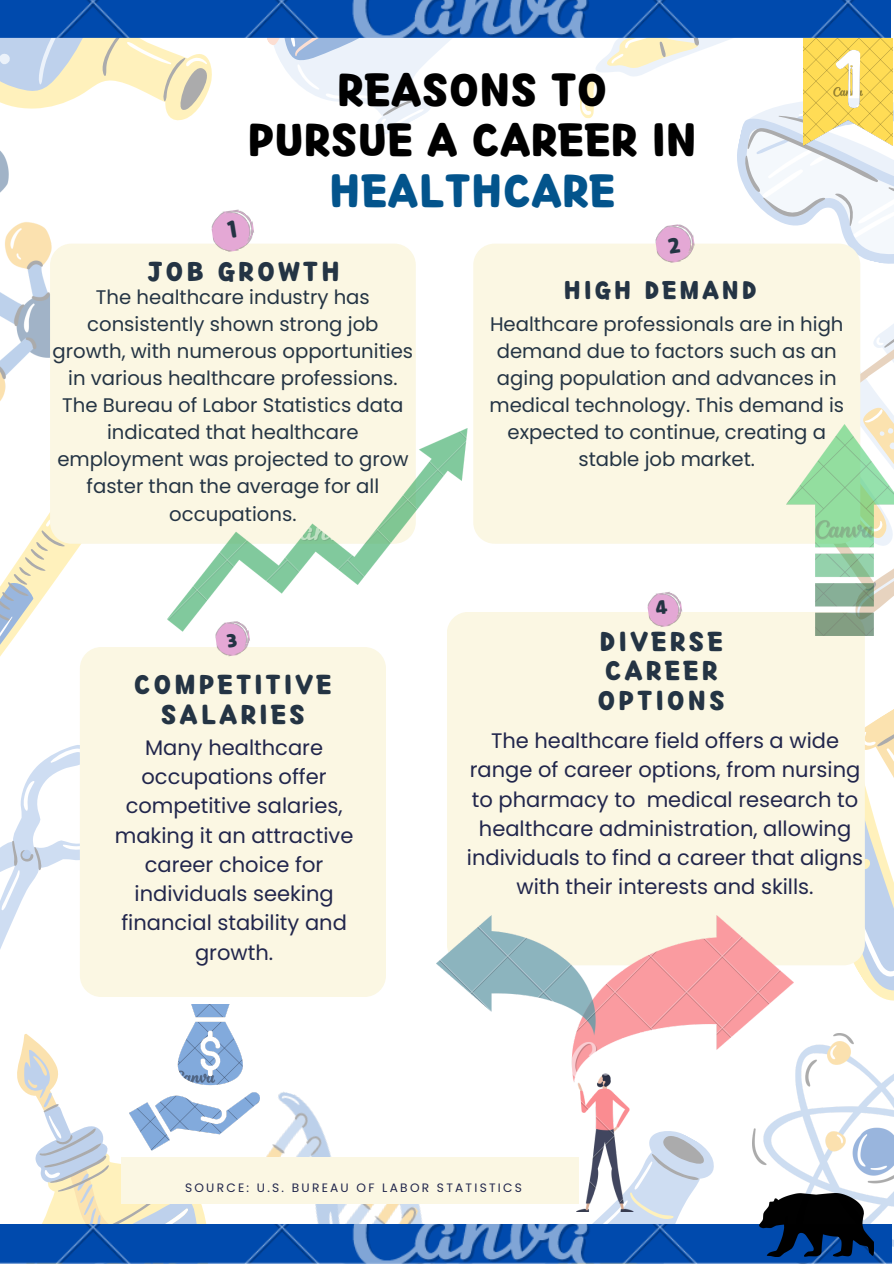
<style>
.page{position:relative;width:894px;height:1264px;background:#fff}
.page>*{position:absolute;margin:0;border:0;box-sizing:border-box;transform-origin:0 0}
.t1{font:48.3px/50.7px "TT Claytoy R";color:#000;text-align:center}
.t2{font:28.5px/29.2px "TT Claytoy R";letter-spacing:.1em;color:#243444;text-align:center}
.t3{font:26.7px "TT Claytoy R";letter-spacing:.1em;color:#243444}
.t4{font:21px/29.2px "Poppins";color:#21264c;text-align:center}
.t5{font:19.65px/27px "Poppins";color:#243444;text-align:center}
.t6{font:12.15px "Poppins";letter-spacing:.185em;color:#21264c}
.s1{color:#03548c}
</style>
<div class="page">
<svg style="left:0;top:1100px;width:211px;height:163px"></svg>
<svg style="left:756px;top:324px;width:137px;height:220px"></svg>
<img style="left:211px;top:1092px;width:290px;height:171px">
<img style="left:0;top:280px;width:50px;height:121px">
<img style="left:752px;top:1033px;width:141px;height:230px">
<svg style="left:793px;top:983px;width:100px;height:18px"></svg>
<svg style="left:793px;top:665px;width:100px;height:318px"></svg>
<svg style="left:501px;top:1211px;width:251px;height:52px"></svg>
<svg style="left:0;top:752px;width:97px;height:343px"></svg>
<svg style="left:0;top:512px;width:120px;height:240px"></svg>
<div style="left:121px;top:1157px;width:457px;height:46px;background:#fbf7e3"></div>
<img style="left:0;top:1224px;width:891px;height:38px">
<img style="left:759px;top:1193px;width:114px;height:63px">
<div style="left:50px;top:243px;width:365px;height:300px;background:#fbf7e3;border-radius:21px"></div>
<div style="left:473px;top:280px;width:387px;height:263px;background:#fbf7e3"></div>
<img style="left:167px;top:429px;width:300px;height:202px">
<div style="left:80px;top:647px;width:306px;height:350px;background:#fbf7e3;border-radius:21px"></div>
<img style="left:214px;top:619px;width:38px;height:38px">
<img style="left:130px;top:1004px;width:129px;height:146px">
<div style="left:446px;top:612px;width:418px;height:353px;background:#fbf7e3;border-radius:21px"></div>
<img style="left:786px;top:424px;width:107px;height:212px">
<img style="left:647px;top:591px;width:35px;height:36px">
<img style="left:436px;top:915px;width:357px;height:296px">
<svg style="left:0;top:0;width:893px;height:280px"></svg>
<svg style="left:226px;top:632px;width:11px;height:15px"></svg>
<svg style="left:654px;top:600px;width:13px;height:15px"></svg>
<h3 class="t1" style="left:248px;top:66px;width:450px">REASONS TO<br>PURSUE A CAREER IN<br><span class="s1">HEALTHCARE</span></h3>
<p class="t2" style="left:148px;top:258px;width:194px">JOB GROWTH</p>
<h1 class="t5" style="left:53px;top:284px;width:362px">The healthcare industry has consistently shown strong job growth, with numerous opportunities in various healthcare professions.<br>The Bureau of Labor Statistics data indicated that healthcare employment was projected to grow faster than the average for all occupations.</h1>
<p class="t2" style="left:134px;top:671px;width:199px">COMPETITIVE<br>SALARIES</p>
<h2 class="t4" style="left:115px;top:732px;width:240px">Many healthcare occupations offer competitive salaries, making it an attractive career choice for individuals seeking financial stability and growth.</h2>
<p class="t3" style="left:563px;top:277px;width:195px">HIGH DEMAND</p>
<p class="t5" style="left:489px;top:311px;width:356px">Healthcare professionals are in high demand due to factors such as an aging population and advances in medical technology. This demand is expected to continue, creating a stable job market.</p>
<p class="t2" style="left:597px;top:628px;width:129px;text-align:left">DIVERSE<br>CAREER<br>OPTIONS</p>
<p class="t4" style="left:467px;top:726px;width:397px">The healthcare field offers a wide range of career options, from nursing to pharmacy to medical research to healthcare administration, allowing individuals to find a career that aligns with their interests and skills.</p>
<p class="t6" style="left:185px;top:1178px;width:338px">SOURCE: U.S. BUREAU OF LABOR STATISTICS</p>
</div>
